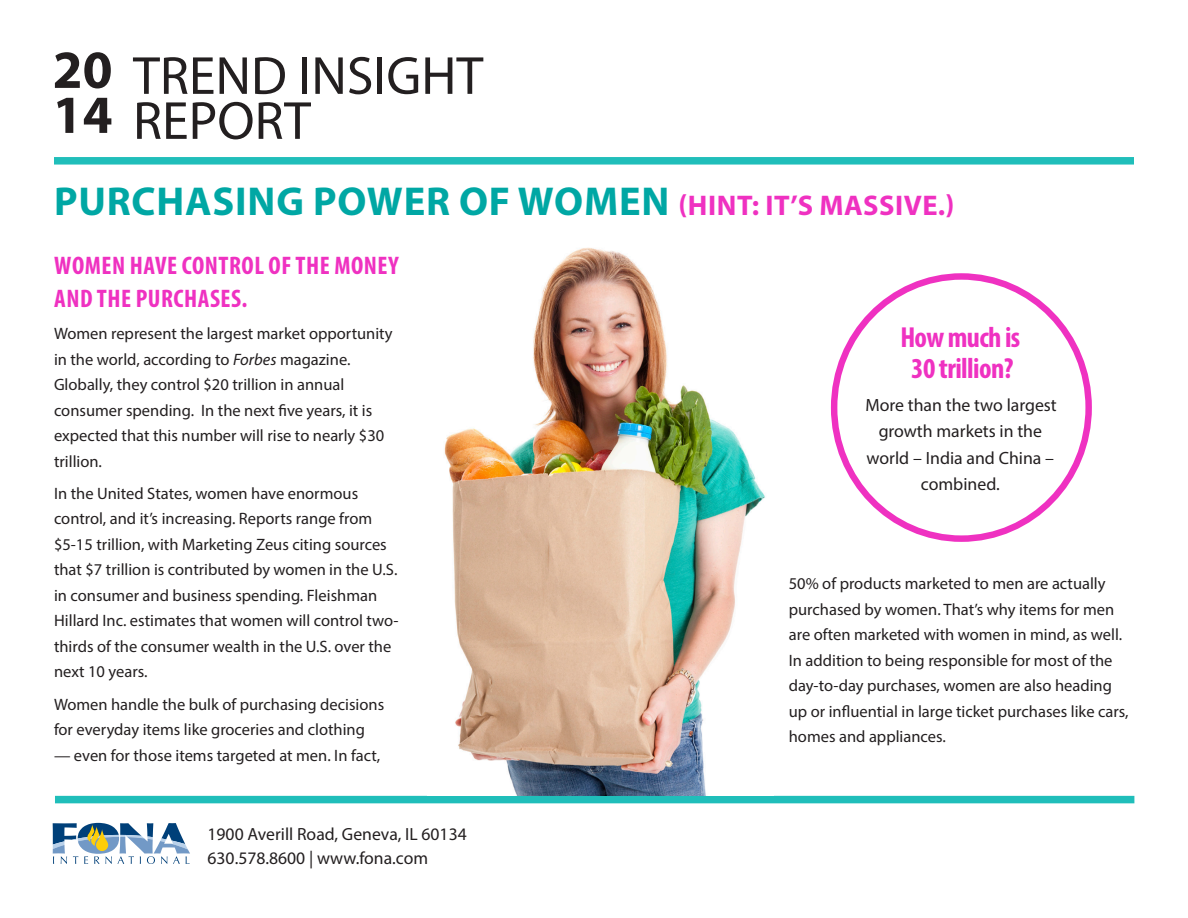
<style>
.page{position:relative;width:1188px;height:918px;background:#fff}
.page>*{position:absolute;margin:0;border:0;box-sizing:border-box;transform-origin:0 0}
.t1{font:54px/45px "Myriad Pro";color:#231f20}
.Heading_Year{font:700 54px "Myriad Pro";color:#231f20}
.t2{font:700 40.5px "Myriad Pro";letter-spacing:.02em;color:#00a7a4}
.Body{font:700 condensed 29.1px/30.8px "Myriad Pro";letter-spacing:-.02em;color:#ef31c1;text-align:center}
.Body-2{font:700 condensed 25.5px/33px "Myriad Pro";letter-spacing:.02em;color:#ef31c1}
.Body-3{font:17.7px/26.1px "Myriad Pro";color:#231f20;text-align:center}
.Body-4{font:16.5px/25.5px "Myriad Pro";color:#231f20}
.s1{font-size:28.5px;color:#ef31c1}
.s2{font-style:italic}
</style>
<div class="page">
<svg style="left:53px;top:823px;width:137px;height:41px"></svg>
<div style="left:55px;top:796px;width:1079px;height:7px;background:#20beba"></div>
<div style="left:54px;top:157px;width:1080px;height:8px;background:#20beba"></div>
<img style="left:444px;top:248px;width:321px;height:548px">
<div style="left:831px;top:273px;width:261px;height:269px;border:6px solid #ef31c1;border-radius:50%"></div>
<p class="Heading_Year" style="left:53px;top:34px;width:61px">20</p>
<p class="Heading_Year" style="left:53px;top:79px;width:61px">14</p>
<p class="t1" style="left:133px;top:52px;width:352px">TREND INSIGHT<br>REPORT</p>
<p class="t2" style="left:54px;top:175px;width:902px">PURCHASING POWER OF WOMEN <span class="s1">(HINT: IT’S MASSIVE.)</span></p>
<p class="Body-2" style="left:54px;top:248px;width:346px">WOMEN HAVE CONTROL OF THE MONEY<br>AND THE PURCHASES.</p>
<p class="Body-4" style="left:54px;top:320px;width:340px">Women represent the largest market opportunity in the world, according to <span class="s2">Forbes</span> magazine.<br>Globally, they control $20 trillion in annual consumer spending. In the next five years, it is expected that this number will rise to nearly $30 trillion.</p>
<p class="Body-4" style="left:54px;top:480px;width:346px">In the United States, women have enormous control, and it’s increasing. Reports range from $5-15 trillion, with Marketing Zeus citing sources that $7 trillion is contributed by women in the U.S. in consumer and business spending. Fleishman Hillard Inc. estimates that women will control two&shy;thirds of the consumer wealth in the U.S. over the next 10 years.</p>
<p class="Body-4" style="left:54px;top:691px;width:332px">Women handle the bulk of purchasing decisions for everyday items like groceries and clothing</p>
<p class="Body-4" style="left:54px;top:742px;width:328px">— even for those items targeted at men. In fact,</p>
<p class="Body-3" style="left:208px;top:820px;width:261px">1900 Averill Road, Geneva, IL 60134</p>
<p class="Body-3" style="left:208px;top:845px;width:222px">630.578.8600 | www.fona.com</p>
<p class="Body" style="left:900px;top:322px;width:121px">How much is<br>30 trillion?</p>
<p class="Body-3" style="left:865px;top:392px;width:193px">More than the two largest growth markets in the world – India and China – combined.</p>
<p class="Body-4" style="left:789px;top:571px;width:341px">50% of products marketed to men are actually purchased by women. That’s why items for men are often marketed with women in mind, as well.<br>In addition to being responsible for most of the day-to-day purchases, women are also heading up or influential in large ticket purchases like cars, homes and appliances.</p>
</div>
